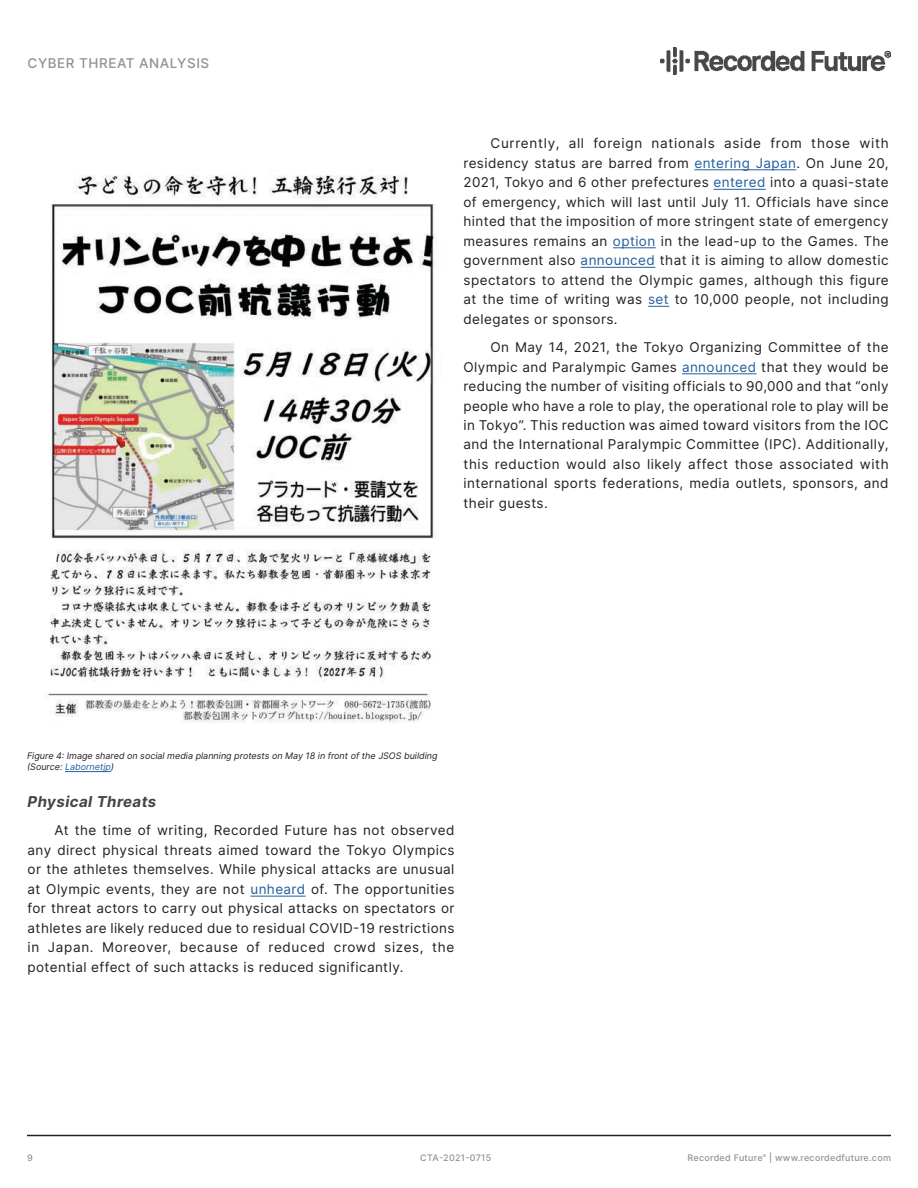
<style>
.page{position:relative;width:918px;height:1188px;background:#fff}
.page>*{position:absolute;margin:0;border:0;box-sizing:border-box;transform-origin:0 0}
.t1{font:italic 700 15px "Inter";letter-spacing:.03em;color:#444}
.t2{font:13.5px/19.5px "Inter";letter-spacing:.03em;color:#231f20;text-align:justify}
.t3{font:500 13.5px "Inter";letter-spacing:.04em;color:#8f9193}
.t4{font:italic 9px/10.8px "Inter";color:#231f20}
.t5{font:500 9px "Inter";letter-spacing:.03em;color:#8f9193}
.s1{color:#215e9f}
</style>
<div class="page">
<hr style="left:27px;top:1135px;width:864px;height:1px;background:#222">
<hr style="left:250px;top:896px;width:56px;height:1px;background:#215e9f">
<hr style="left:694px;top:169px;width:102px;height:1px;background:#215e9f">
<hr style="left:713px;top:189px;width:53px;height:1px;background:#215e9f">
<hr style="left:613px;top:247px;width:43px;height:1px;background:#215e9f">
<hr style="left:581px;top:267px;width:74px;height:1px;background:#215e9f">
<svg style="left:648px;top:306px;width:21px;height:1px"></svg>
<hr style="left:682px;top:373px;width:75px;height:1px;background:#215e9f">
<img style="left:45px;top:175px;width:391px;height:548px">
<hr style="left:65px;top:771px;width:46px;height:1px;background:#215e9f">
<img style="left:661px;top:47px;width:230px;height:28px">
<p class="t3" style="left:28px;top:54px;width:183px">CYBER THREAT ANALYSIS</p>
<p class="t2" style="left:464px;top:133px;width:427px;text-indent:27px">Currently, all foreign nationals aside from those with residency status are barred from <span class="s1">entering Japan</span>. On June 20, 2021, Tokyo and 6 other prefectures <span class="s1">entered</span> into a quasi-state of emergency, which will last until July 11. Officials have since hinted that the imposition of more stringent state of emergency measures remains an <span class="s1">option</span> in the lead-up to the Games. The government also <span class="s1">announced</span> that it is aiming to allow domestic spectators to attend the Olympic games, although this figure at the time of writing was <span class="s1">set</span> to 10,000 people, not including delegates or sponsors.</p>
<p class="t2" style="left:464px;top:337px;width:427px;text-indent:27px">On May 14, 2021, the Tokyo Organizing Committee of the Olympic and Paralympic Games <span class="s1">announced</span> that they would be reducing the number of visiting officials to 90,000 and that “only people who have a role to play, the operational role to play will be in Tokyo”. This reduction was aimed toward visitors from the IOC and the International Paralympic Committee (IPC). Additionally, this reduction would also likely affect those associated with international sports federations, media outlets, sponsors, and their guests.</p>
<p class="t4" style="left:27px;top:750px;width:412px">Figure 4: Image shared on social media planning protests on May 18 in front of the JSOS building (Source: <span class="s1">Labornetjp</span>)</p>
<p class="t1" style="left:28px;top:791px;width:130px">Physical Threats</p>
<p class="t2" style="left:28px;top:820px;width:428px;text-indent:27px">At the time of writing, Recorded Future has not observed any direct physical threats aimed toward the Tokyo Olympics or the athletes themselves. While physical attacks are unusual at Olympic events, they are not <span class="s1">unheard</span> of. The opportunities for threat actors to carry out physical attacks on spectators or athletes are likely reduced due to residual COVID-19 restrictions in Japan. Moreover, because of reduced crowd sizes, the potential effect of such attacks is reduced significantly.</p>
<p class="t5" style="left:27px;top:1151px;width:7px">9</p>
<p class="t5" style="left:420px;top:1151px;width:73px">CTA-2021-0715</p>
<p class="t5" style="left:688px;top:1151px;width:205px">Recorded Future<sup>®</sup> | www.recordedfuture.com</p>
</div>
